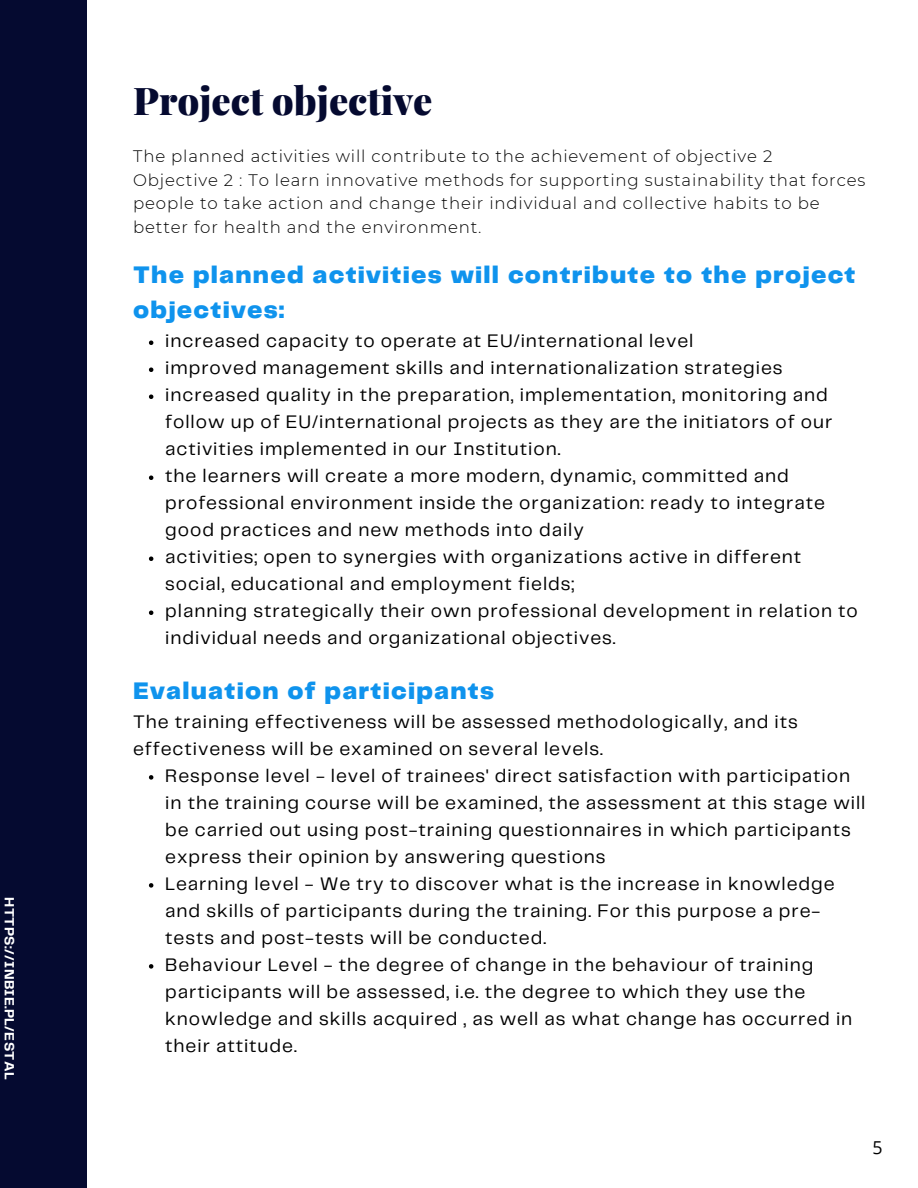
<style>
.page{position:relative;width:918px;height:1188px;background:#fff}
.page>*{position:absolute;margin:0;border:0;box-sizing:border-box;transform-origin:0 0}
.t1{font:900 38.25px "Playfair Display";color:#050a30}
.t2{font:900 24.9px/34.8px "Telegraf";letter-spacing:.05em;color:#0f93ed}
.t3{font:18.9px/27px "Telegraf";letter-spacing:.05em;color:#000}
.t4{font:17.85px "Open Sans";color:#000}
.t5{font:300 16.65px/23.7px "Montserrat";letter-spacing:.05em;color:#000}
.t6{font:700 13.95px "Telegraf";letter-spacing:.025em;color:#fff}
</style>
<div class="page">
<div style="left:0;top:0;width:87px;height:1188px;background:#050a30"></div>
<svg style="left:149px;top:341px;width:4px;height:4px"></svg>
<svg style="left:149px;top:368px;width:4px;height:4px"></svg>
<svg style="left:149px;top:395px;width:4px;height:4px"></svg>
<svg style="left:149px;top:476px;width:4px;height:4px"></svg>
<svg style="left:149px;top:557px;width:4px;height:4px"></svg>
<svg style="left:149px;top:611px;width:4px;height:4px"></svg>
<svg style="left:149px;top:775px;width:4px;height:5px"></svg>
<svg style="left:149px;top:883px;width:4px;height:5px"></svg>
<svg style="left:149px;top:964px;width:4px;height:5px"></svg>
<p class="t6" style="left:15px;top:897px;width:183px;rotate:90deg">HTTPS://INBIE.PL/ESTAL</p>
<h1 class="t1" style="left:133px;top:74px;width:301px">Project objective</h1>
<p class="t5" style="left:133px;top:144px;width:734px">The planned activities will contribute to the achievement of objective 2<br>Objective 2 : To learn innovative methods for supporting sustainability that forces people to take action and change their individual and collective habits to be better for health and the environment.</p>
<h2 class="t2" style="left:133px;top:259px;width:724px">The planned activities will contribute to the project objectives:</h2>
<p class="t3" style="left:165px;top:328px;width:694px">increased capacity to operate at EU/international level<br>improved management skills and internationalization strategies increased quality in the preparation, implementation, monitoring and follow up of EU/international projects as they are the initiators of our activities implemented in our Institution.<br>the learners will create a more modern, dynamic, committed and professional environment inside the organization: ready to integrate good practices and new methods into daily<br>activities; open to synergies with organizations active in different social, educational and employment fields;<br>planning strategically their own professional development in relation to individual needs and organizational objectives.</p>
<h2 class="t2" style="left:133px;top:674px;width:362px">Evaluation of participants</h2>
<p class="t3" style="left:133px;top:709px;width:666px">The training effectiveness will be assessed methodologically, and its effectiveness will be examined on several levels.</p>
<p class="t3" style="left:165px;top:763px;width:702px">Response level - level of trainees' direct satisfaction with participation in the training course will be examined, the assessment at this stage will be carried out using post-training questionnaires in which participants express their opinion by answering questions<br>Learning level - We try to discover what is the increase in knowledge and skills of participants during the training. For this purpose a pre&shy;tests and post-tests will be conducted.<br>Behaviour Level - the degree of change in the behaviour of training participants will be assessed, i.e. the degree to which they use the knowledge and skills acquired , as well as what change has occurred in their attitude.</p>
<p class="t4" style="left:873px;top:1135px;width:12px">5</p>
</div>
